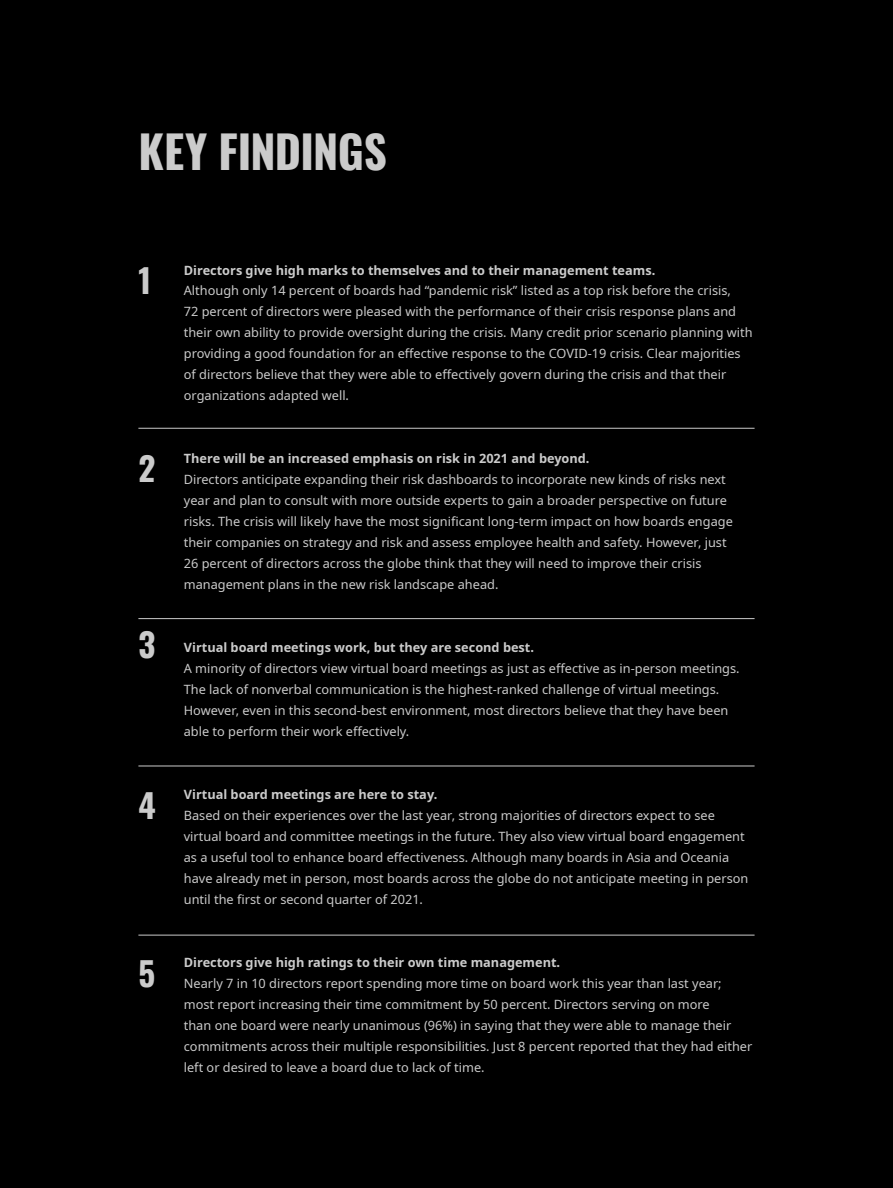
<style>
.page{position:relative;width:893px;height:1188px;background:#000}
.page>*{position:absolute;margin:0;border:0;box-sizing:border-box;transform-origin:0 0}
.t1{font:700 45px "Oswald";letter-spacing:-.015em;color:#cbcbcb}
.t2{font:700 33px "Oswald";color:#cbcbcb}
.t3{font:12.75px/21px "Noto Sans";color:#cbcbcb}
.t4{font:700 12.75px "Noto Sans";color:#cbcbcb}
</style>
<div class="page">
<hr style="left:138px;top:428px;width:617px;height:1px;background:#cbcbcb">
<hr style="left:138px;top:618px;width:617px;height:1px;background:#cbcbcb">
<hr style="left:138px;top:766px;width:617px;height:1px;background:#cbcbcb">
<hr style="left:138px;top:935px;width:617px;height:1px;background:#cbcbcb">
<h1 class="t1" style="left:138px;top:128px;width:250px">KEY FINDINGS</h1>
<h2 class="t2" style="left:138px;top:264px;width:14px">1</h2>
<p class="t4" style="left:184px;top:261px;width:473px">Directors give high marks to themselves and to their management teams.</p>
<p class="t3" style="left:184px;top:281px;width:570px">Although only 14 percent of boards had “pandemic risk” listed as a top risk before the crisis,<br>72 percent of directors were pleased with the performance of their crisis response plans and their own ability to provide oversight during the crisis. Many credit prior scenario planning with providing a good foundation for an effective response to the COVID-19 crisis. Clear majorities of directors believe that they were able to effectively govern during the crisis and that their organizations adapted well.</p>
<h2 class="t2" style="left:138px;top:452px;width:18px">2</h2>
<p class="t4" style="left:184px;top:450px;width:407px">There will be an increased emphasis on risk in 2021 and beyond.</p>
<p class="t3" style="left:184px;top:470px;width:551px">Directors anticipate expanding their risk dashboards to incorporate new kinds of risks next year and plan to consult with more outside experts to gain a broader perspective on future risks. The crisis will likely have the most significant long-term impact on how boards engage their companies on strategy and risk and assess employee health and safety. However, just 26 percent of directors across the globe think that they will need to improve their crisis management plans in the new risk landscape ahead.</p>
<h2 class="t2" style="left:138px;top:627px;width:18px">3</h2>
<p class="t4" style="left:184px;top:639px;width:352px">Virtual board meetings work, but they are second best.</p>
<p class="t3" style="left:184px;top:659px;width:557px">A minority of directors view virtual board meetings as just as effective as in-person meetings.<br>The lack of nonverbal communication is the highest-ranked challenge of virtual meetings.<br>However, even in this second-best environment, most directors believe that they have been able to perform their work effectively.</p>
<h2 class="t2" style="left:138px;top:788px;width:19px">4</h2>
<p class="t4" style="left:184px;top:786px;width:255px">Virtual board meetings are here to stay.</p>
<p class="t3" style="left:184px;top:806px;width:566px">Based on their experiences over the last year, strong majorities of directors expect to see virtual board and committee meetings in the future. They also view virtual board engagement as a useful tool to enhance board effectiveness. Although many boards in Asia and Oceania have already met in person, most boards across the globe do not anticipate meeting in person until the first or second quarter of 2021.</p>
<h2 class="t2" style="left:138px;top:957px;width:18px">5</h2>
<p class="t4" style="left:184px;top:954px;width:378px">Directors give high ratings to their own time management.</p>
<p class="t3" style="left:184px;top:974px;width:570px">Nearly 7 in 10 directors report spending more time on board work this year than last year; most report increasing their time commitment by 50 percent. Directors serving on more<br>than one board were nearly unanimous (96%) in saying that they were able to manage their commitments across their multiple responsibilities. Just 8 percent reported that they had either left or desired to leave a board due to lack of time.</p>
</div>
